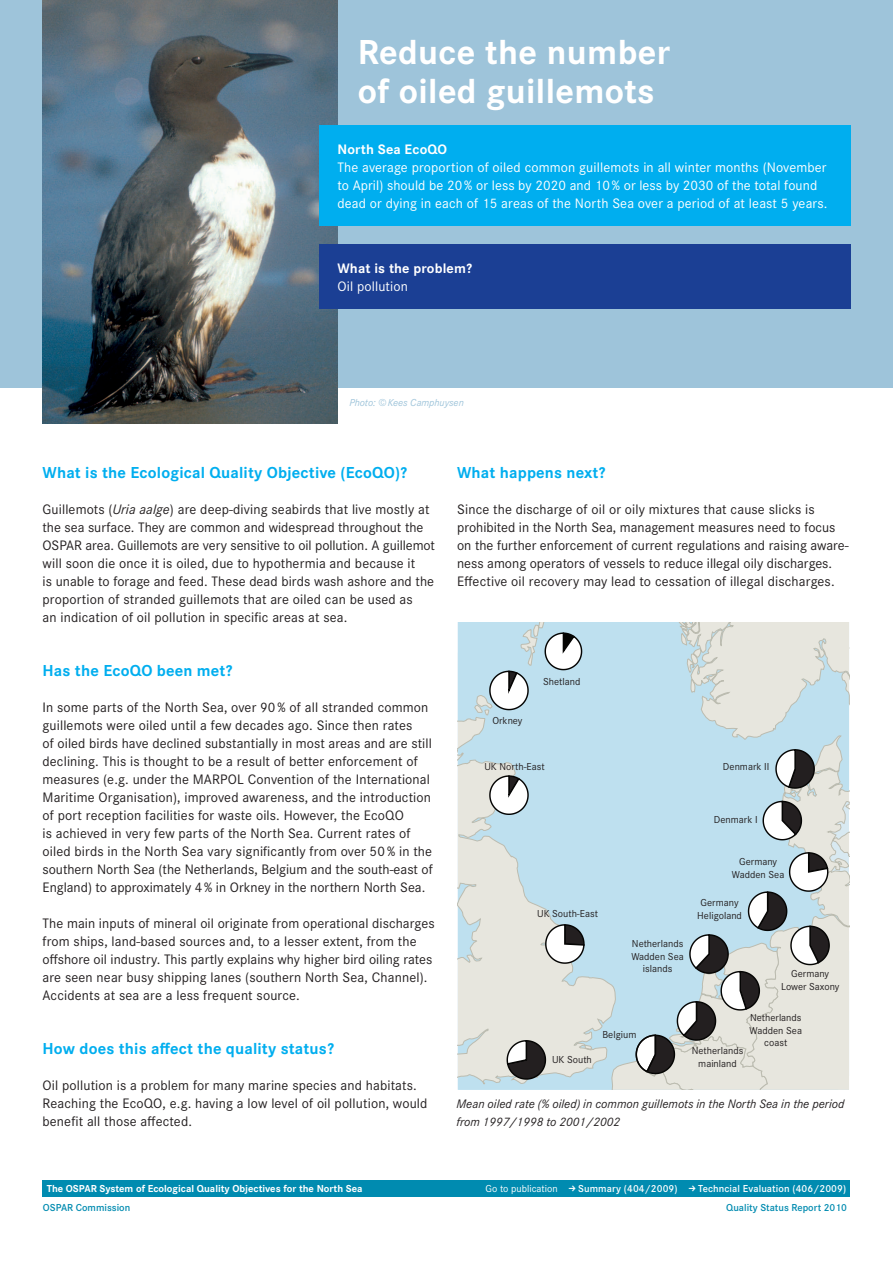
<style>
.page{position:relative;width:893px;height:1263px;background:#fff}
.page>*{position:absolute;margin:0;border:0;box-sizing:border-box;transform-origin:0 0}
.t1{font:700 36px/39px "Corporate S";letter-spacing:.01em;color:#fff}
.t2{font:700 16.5px "Corporate S";letter-spacing:.01em;color:#00aeef}
.t3{font:14.25px/18px "Corporate S";letter-spacing:.01em;color:#231f20}
.t4{font:14.25px/18px "Corporate S";letter-spacing:.01em;color:#fff}
.t5{font:700 14.25px "Corporate S";letter-spacing:.01em;color:#fff}
.t6{font:italic 12.75px/18px "Corporate S";color:#231f20}
.t7{font:10.5px/12.6px "Corporate S";color:#231f20;text-align:center}
.t8{font:700 10.5px "Corporate S";color:#fff}
.t9{font:600 10.5px "Corporate S";letter-spacing:.01em;color:#fff}
.t10{font:600 10.5px "Corporate S";color:#008bb0}
.t11{font:italic 10.5px "Corporate S";color:#9ec4da}
.t12{font:10.5px "Corporate S";color:#fff}
.s1{font-style:italic}
</style>
<div class="page">
<div style="left:0;top:0;width:893px;height:388px;background:#9ec4da"></div>
<img style="left:43px;top:0;width:295px;height:424px">
<div style="left:319px;top:244px;width:531px;height:65px;background:#1b3f94"></div>
<div style="left:319px;top:125px;width:531px;height:101px;background:#00aeef"></div>
<svg style="left:458px;top:622px;width:392px;height:468px;background:#c7d8dd"></svg>
<div style="left:43px;top:1180px;width:807px;height:16px;background:#008bb0"></div>
<h1 class="t1" style="left:358px;top:34px;width:314px">Reduce the number of oiled guillemots</h1>
<p class="t5" style="left:337px;top:141px;width:111px">North Sea EcoQO</p>
<p class="t4" style="left:337px;top:159px;width:492px">The average proportion of oiled common guillemots in all winter months (November to April) should be 20% or less by 2020 and 10% or less by 2030 of the total found dead or dying in each of 15 areas of the North Sea over a period of at least 5 years.</p>
<p class="t5" style="left:337px;top:260px;width:136px">What is the problem?</p>
<p class="t4" style="left:337px;top:277px;width:72px">Oil pollution</p>
<p class="t11" style="left:349px;top:396px;width:116px">Photo: ©Kees Camphuysen</p>
<p class="t2" style="left:43px;top:463px;width:366px">What is the Ecological Quality Objective (EcoQO)?</p>
<p class="t3" style="left:43px;top:500px;width:394px">Guillemots (<span class="s1">Uria aalge</span>) are deep-diving seabirds that live mostly at the sea surface. They are common and widespread throughout the OSPAR area. Guillemots are very sensitive to oil pollution. A guillemot will soon die once it is oiled, due to hypothermia and because it<br>is unable to forage and feed. These dead birds wash ashore and the proportion of stranded guillemots that are oiled can be used as<br>an indication of oil pollution in specific areas at sea.</p>
<p class="t2" style="left:43px;top:661px;width:191px">Has the EcoQO been met?</p>
<p class="t3" style="left:43px;top:698px;width:392px">In some parts of the North Sea, over 90 % of all stranded common guillemots were oiled until a few decades ago. Since then rates<br>of oiled birds have declined substantially in most areas and are still declining. This is thought to be a result of better enforcement of measures (e.g. under the MARPOL Convention of the International Maritime Organisation), improved awareness, and the introduction of port reception facilities for waste oils. However, the EcoQO<br>is achieved in very few parts of the North Sea. Current rates of oiled birds in the North Sea vary significantly from over 50 % in the southern North Sea (the Netherlands, Belgium and the south-east of England) to approximately 4% in Orkney in the northern North Sea.</p>
<p class="t3" style="left:43px;top:914px;width:394px">The main inputs of mineral oil originate from operational discharges from ships, land-based sources and, to a lesser extent, from the offshore oil industry. This partly explains why higher bird oiling rates are seen near busy shipping lanes (southern North Sea, Channel).<br>Accidents at sea are a less frequent source.</p>
<p class="t2" style="left:43px;top:1039px;width:293px">How does this affect the quality status?</p>
<p class="t3" style="left:43px;top:1076px;width:386px">Oil pollution is a problem for many marine species and habitats.<br>Reaching the EcoQO, e.g. having a low level of oil pollution, would benefit all those affected.</p>
<p class="t2" style="left:457px;top:463px;width:150px">What happens next?</p>
<p class="t3" style="left:457px;top:500px;width:393px">Since the discharge of oil or oily mixtures that cause slicks is prohibited in the North Sea, management measures need to focus on the further enforcement of current regulations and raising aware&shy;ness among operators of vessels to reduce illegal oily discharges.<br>Effective oil recovery may lead to cessation of illegal discharges.</p>
<p class="t7" style="left:543px;top:675px;width:39px">Shetland</p>
<p class="t7" style="left:492px;top:714px;width:32px">Orkney</p>
<p class="t7" style="left:484px;top:760px;width:62px">UK North-East</p>
<p class="t7" style="left:723px;top:760px;width:48px">Denmark II</p>
<p class="t7" style="left:714px;top:814px;width:45px">Denmark I</p>
<p class="t7" style="left:537px;top:907px;width:62px">UK South-East</p>
<p class="t7" style="left:631px;top:937px;width:54px">Netherlands<br>Wadden Sea islands</p>
<p class="t7" style="left:552px;top:1053px;width:41px">UK South</p>
<p class="t7" style="left:603px;top:1028px;width:35px">Belgium</p>
<p class="t7" style="left:732px;top:856px;width:54px">Germany<br>Wadden Sea</p>
<p class="t7" style="left:697px;top:897px;width:46px">Germany<br>Heligoland</p>
<p class="t7" style="left:781px;top:967px;width:60px">Germany<br>Lower Saxony</p>
<p class="t7" style="left:750px;top:1011px;width:54px">Netherlands<br>Wadden Sea coast</p>
<p class="t7" style="left:692px;top:1044px;width:53px">Netherlands mainland</p>
<p class="t6" style="left:456px;top:1095px;width:389px">Mean oiled rate (% oiled) in common guillemots in the North Sea in the period from 1997/1998 to 2001/2002</p>
<p class="t8" style="left:47px;top:1182px;width:317px">The OSPAR System of Ecological Quality Objectives for the North Sea</p>
<p class="t12" style="left:486px;top:1182px;width:74px">Go to publication</p>
<p class="t9" style="left:578px;top:1182px;width:101px">Summary (404/2009)</p>
<p class="t9" style="left:698px;top:1182px;width:150px">Techncial Evaluation (406/2009)</p>
<p class="t10" style="left:43px;top:1201px;width:89px">OSPAR Commission</p>
<p class="t10" style="left:726px;top:1201px;width:122px">Quality Status Report 2010</p>
</div>
